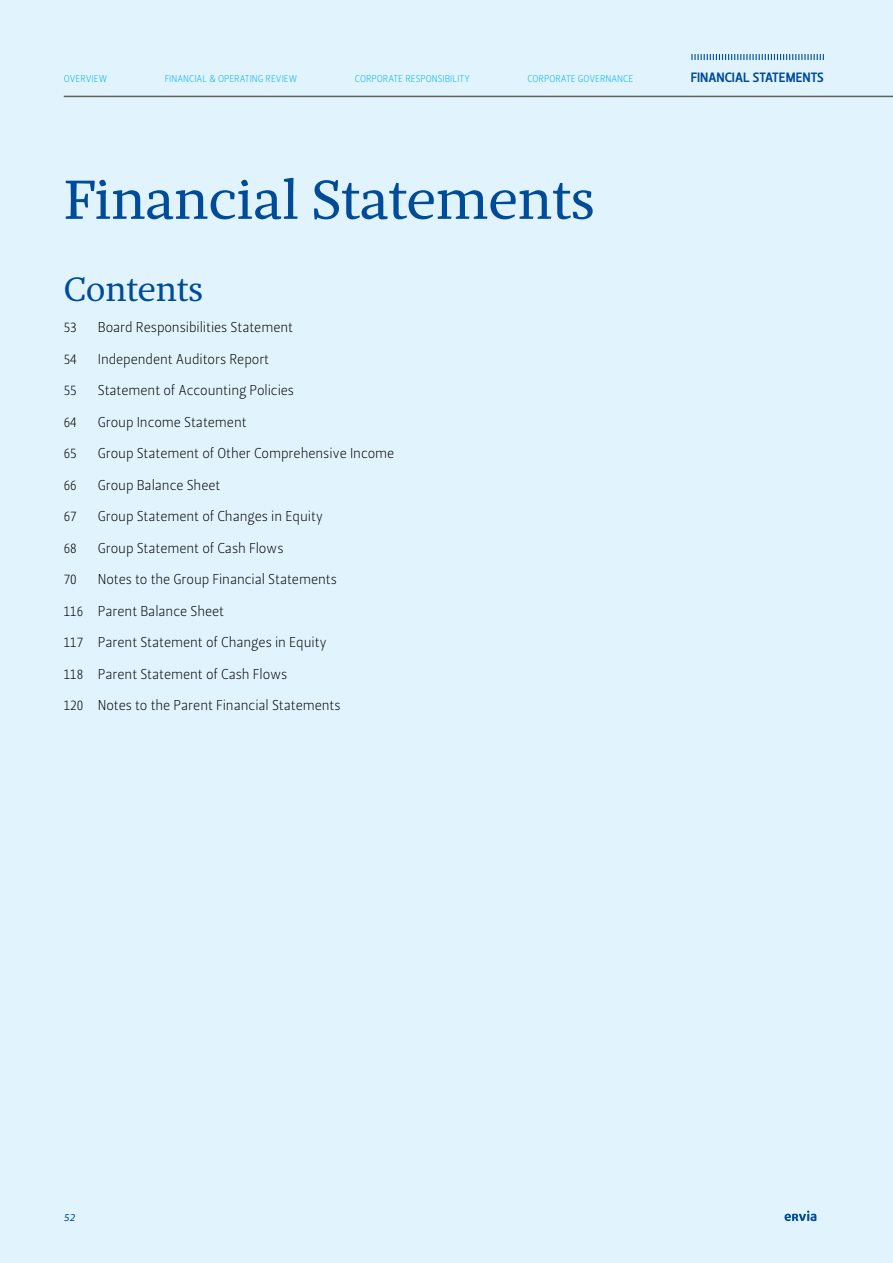
<style>
.page{position:relative;width:893px;height:1263px;background:#e1f4fd}
.page>*{position:absolute;margin:0;border:0;box-sizing:border-box;transform-origin:0 0}
.t1{font:56.1px "Mafra";letter-spacing:-.01em;color:#004c98}
.t2{font:34.5px "Mafra";letter-spacing:-.01em;color:#004c98}
.t3{font:14.25px "Leitura Sans Grot 1";letter-spacing:-.005em;color:#000}
.t4{font:13.5px "Leitura Sans Grot 3";color:#004c98}
.t5{font:10.5px "Leitura Sans Italic 2";color:#004c98}
.t6{font:9.75px "Leitura Sans Grot 1";color:#00aeef}
</style>
<div class="page">
<hr style="left:64px;top:96px;width:829px;height:1px;background:#636359">
<svg style="left:784px;top:1210px;width:32px;height:11px"></svg>
<svg style="left:691px;top:54px;width:133px;height:6px"></svg>
<p class="t6" style="left:64px;top:72px;width:45px">OVERVIEW</p>
<p class="t6" style="left:165px;top:72px;width:134px">FINANCIAL &amp; OPERATING REVIEW</p>
<p class="t6" style="left:355px;top:72px;width:116px">CORPORATE RESPONSIBILITY</p>
<p class="t6" style="left:527px;top:72px;width:107px">CORPORATE GOVERNANCE</p>
<p class="t4" style="left:691px;top:68px;width:135px">FINANCIAL STATEMENTS</p>
<h1 class="t1" style="left:64px;top:166px;width:533px">Financial Statements</h1>
<h2 class="t2" style="left:64px;top:268px;width:141px">Contents</h2>
<p class="t3" style="left:64px;top:318px;width:15px">53</p>
<p class="t3" style="left:98px;top:318px;width:197px">Board Responsibilities Statement</p>
<p class="t3" style="left:64px;top:349px;width:15px">54</p>
<p class="t3" style="left:98px;top:349px;width:173px">Independent Auditors Report</p>
<p class="t3" style="left:64px;top:381px;width:15px">55</p>
<p class="t3" style="left:98px;top:381px;width:198px">Statement of Accounting Policies</p>
<p class="t3" style="left:64px;top:412px;width:15px">64</p>
<p class="t3" style="left:98px;top:412px;width:150px">Group Income Statement</p>
<p class="t3" style="left:64px;top:444px;width:15px">65</p>
<p class="t3" style="left:98px;top:444px;width:298px">Group Statement of Other Comprehensive Income</p>
<p class="t3" style="left:64px;top:475px;width:15px">66</p>
<p class="t3" style="left:98px;top:475px;width:124px">Group Balance Sheet</p>
<p class="t3" style="left:64px;top:507px;width:15px">67</p>
<p class="t3" style="left:98px;top:507px;width:227px">Group Statement of Changes in Equity</p>
<p class="t3" style="left:64px;top:538px;width:15px">68</p>
<p class="t3" style="left:98px;top:538px;width:187px">Group Statement of Cash Flows</p>
<p class="t3" style="left:64px;top:570px;width:15px">70</p>
<p class="t3" style="left:98px;top:570px;width:241px">Notes to the Group Financial Statements</p>
<p class="t3" style="left:64px;top:601px;width:162px">116 Parent Balance Sheet</p>
<p class="t3" style="left:64px;top:633px;width:265px">117 Parent Statement of Changes in Equity</p>
<p class="t3" style="left:64px;top:664px;width:225px">118 Parent Statement of Cash Flows</p>
<p class="t3" style="left:64px;top:696px;width:278px">120 Notes to the Parent Financial Statements</p>
<p class="t5" style="left:64px;top:1211px;width:13px">52</p>
</div>
